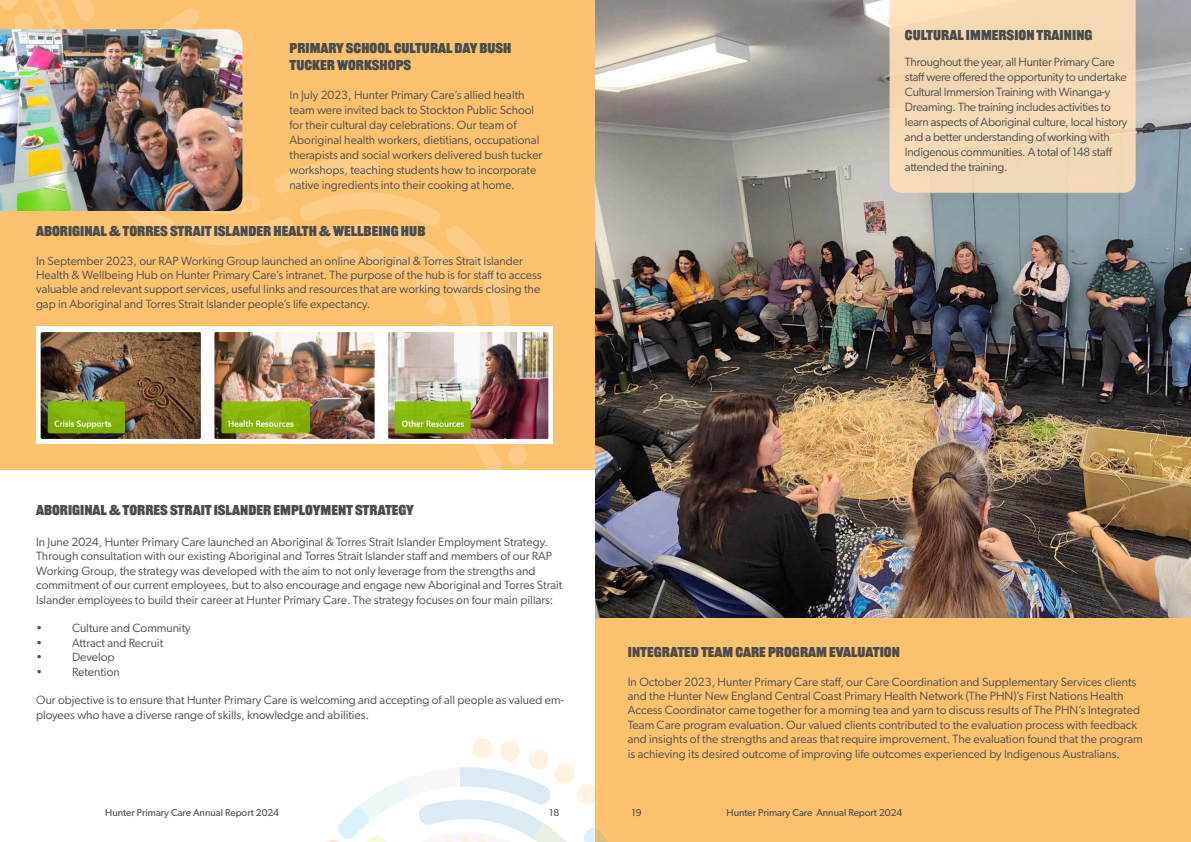
<style>
.page{position:relative;width:1191px;height:842px;background:#fff}
.page>*{position:absolute;margin:0;border:0;box-sizing:border-box;transform-origin:0 0}
.t1{font:700 14px/16.8px "Railroad Gothic ATF";color:#4b4c4d}
.t2{font:12px/14.4px "Gibson";color:#4b4c4d}
.t3{font:12px/15px "Gibson";letter-spacing:-.02em;color:#4b4c4d}
.t4{font:10px "Gibson";color:#4b4c4d}
</style>
<div class="page">
<div style="left:596px;top:469px;width:595px;height:373px;background:#fdc270"></div>
<div style="left:0;top:0;width:595px;height:469px;background:#fdc270"></div>
<svg style="left:0;top:0;width:528px;height:470px"></svg>
<img style="left:595px;top:0;width:596px;height:617px">
<div style="left:889px;top:0;width:246px;height:193px;background:#f3d9b5"></div>
<svg style="left:327px;top:738px;width:281px;height:104px"></svg>
<img style="left:0;top:29px;width:242px;height:182px">
<img style="left:36px;top:326px;width:516px;height:118px">
<p class="t1" style="left:289px;top:39px;width:223px">PRIMARY SCHOOL CULTURAL DAY BUSH<br>TUCKER WORKSHOPS</p>
<p class="t2" style="left:289px;top:87px;width:254px;line-height:15px">In July 2023, Hunter Primary Care’s allied health team were invited back to Stockton Public School for their cultural day celebrations. Our team of Aboriginal health workers, dietitians, occupational therapists and social workers delivered bush tucker workshops, teaching students how to incorporate native ingredients into their cooking at home.</p>
<p class="t1" style="left:36px;top:222px;width:391px">ABORIGINAL &amp; TORRES STRAIT ISLANDER HEALTH &amp; WELLBEING HUB</p>
<p class="t2" style="left:36px;top:253px;width:507px">In September 2023, our RAP Working Group launched an online Aboriginal &amp; Torres Strait Islander Health &amp; Wellbeing Hub on Hunter Primary Care’s intranet. The purpose of the hub is for staff to access valuable and relevant support services, useful links and resources that are working towards closing the gap in Aboriginal and Torres Strait Islander people’s life expectancy.</p>
<p class="t1" style="left:905px;top:26px;width:189px">CULTURAL IMMERSION TRAINING</p>
<p class="t3" style="left:905px;top:54px;width:224px">Throughout the year, all Hunter Primary Care staff were offered the opportunity to undertake Cultural Immersion Training with Winanga-y Dreaming. The training includes activities to learn aspects of Aboriginal culture, local history and a better understanding of working with Indigenous communities. A total of 148 staff attended the training.</p>
<p class="t1" style="left:36px;top:501px;width:379px">ABORIGINAL &amp; TORRES STRAIT ISLANDER EMPLOYMENT STRATEGY</p>
<p class="t2" style="left:36px;top:534px;width:528px">In June 2024, Hunter Primary Care launched an Aboriginal &amp; Torres Strait Islander Employment Strategy.<br>Through consultation with our existing Aboriginal and Torres Strait Islander staff and members of our RAP Working Group, the strategy was developed with the aim to not only leverage from the strengths and commitment of our current employees, but to also encourage and engage new Aboriginal and Torres Strait Islander employees to build their career at Hunter Primary Care. The strategy focuses on four main pillars:</p>
<p class="t2" style="left:36px;top:621px;width:8px">•</p>
<p class="t2" style="left:72px;top:621px;width:120px">Culture and Community</p>
<p class="t2" style="left:36px;top:635px;width:8px">•</p>
<p class="t2" style="left:72px;top:635px;width:93px">Attract and Recruit</p>
<p class="t2" style="left:36px;top:650px;width:8px">•</p>
<p class="t2" style="left:72px;top:650px;width:44px">Develop</p>
<p class="t2" style="left:36px;top:664px;width:8px">•</p>
<p class="t2" style="left:72px;top:664px;width:49px">Retention</p>
<p class="t2" style="left:36px;top:693px;width:529px">Our objective is to ensure that Hunter Primary Care is welcoming and accepting of all people as valued em&shy;ployees who have a diverse range of skills, knowledge and abilities.</p>
<p class="t1" style="left:628px;top:643px;width:273px">INTEGRATED TEAM CARE PROGRAM EVALUATION</p>
<p class="t2" style="left:628px;top:674px;width:516px">In October 2023, Hunter Primary Care staff, our Care Coordination and Supplementary Services clients and the Hunter New England Central Coast Primary Health Network (The PHN)’s First Nations Health Access Coordinator came together for a morning tea and yarn to discuss results of The PHN’s Integrated Team Care program evaluation. Our valued clients contributed to the evaluation process with feedback and insights of the strengths and areas that require improvement. The evaluation found that the program is achieving its desired outcome of improving life outcomes experienced by Indigenous Australians.</p>
<p class="t4" style="left:105px;top:807px;width:175px">Hunter Primary Care Annual Report 2024</p>
<p class="t4" style="left:549px;top:807px;width:12px">18</p>
<p class="t4" style="left:631px;top:807px;width:12px">19</p>
<p class="t4" style="left:726px;top:807px;width:177px">Hunter Primary Care Annual Report 2024</p>
</div>
